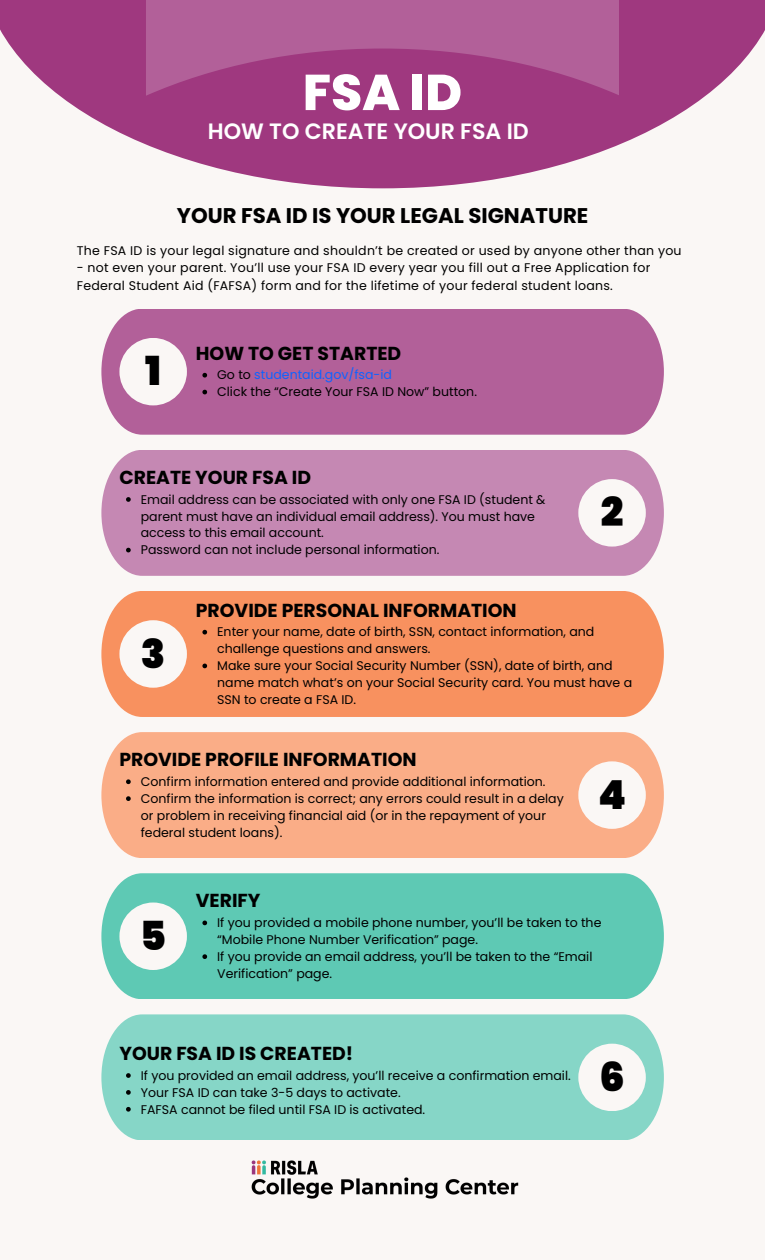
<style>
.page{position:relative;width:765px;height:1260px;background:#faf7f5}
.page>*{position:absolute;margin:0;border:0;box-sizing:border-box;transform-origin:0 0}
.t1{font:800 50.25px "Poppins";color:#fff}
.t2{font:900 40px "Poppins";color:#000}
.t3{font:600 22.25px "Poppins";color:#fff}
.t4{font:700 21.25px "Poppins";color:#000}
.t5{font:700 18.75px "Poppins";color:#000}
.t6{font:12.5px/16.9px "Poppins";color:#000}
.t7{font:12.5px/17.4px "Poppins";letter-spacing:.02em;color:#000}
.t8{font:12.5px "Poppins";color:#0e63ff}
.s1{color:#000}
</style>
<div class="page">
<div style="left:101px;top:591px;width:563px;height:126px;background:#f8915f"></div>
<div style="left:119px;top:620px;width:68px;height:68px;background:#faf7f5;border-radius:50%"></div>
<svg style="left:202px;top:630px;width:5px;height:5px"></svg>
<svg style="left:202px;top:664px;width:5px;height:4px"></svg>
<div style="left:101px;top:309px;width:563px;height:126px;background:#b26099"></div>
<div style="left:119px;top:338px;width:68px;height:67px;background:#faf7f5;border-radius:50%"></div>
<svg style="left:202px;top:373px;width:5px;height:5px"></svg>
<svg style="left:202px;top:390px;width:5px;height:4px"></svg>
<div style="left:101px;top:1014px;width:563px;height:126px;background:#86d6c7"></div>
<div style="left:578px;top:1044px;width:68px;height:67px;background:#faf7f5;border-radius:50%"></div>
<svg style="left:126px;top:1073px;width:5px;height:5px"></svg>
<svg style="left:126px;top:1090px;width:5px;height:5px"></svg>
<svg style="left:126px;top:1107px;width:5px;height:5px"></svg>
<div style="left:101px;top:873px;width:563px;height:126px;background:#5ec9b4"></div>
<div style="left:119px;top:903px;width:68px;height:67px;background:#faf7f5;border-radius:50%"></div>
<svg style="left:202px;top:921px;width:5px;height:4px"></svg>
<svg style="left:202px;top:954px;width:5px;height:5px"></svg>
<img style="left:251px;top:1160px;width:268px;height:39px">
<div style="left:101px;top:450px;width:563px;height:126px;background:#c588b3"></div>
<div style="left:578px;top:479px;width:68px;height:68px;background:#faf7f5;border-radius:50%"></div>
<svg style="left:126px;top:497px;width:5px;height:5px"></svg>
<svg style="left:126px;top:548px;width:5px;height:4px"></svg>
<div style="left:101px;top:732px;width:563px;height:126px;background:#faad87"></div>
<div style="left:578px;top:761px;width:68px;height:68px;background:#faf7f5;border-radius:50%"></div>
<svg style="left:126px;top:779px;width:5px;height:5px"></svg>
<svg style="left:126px;top:796px;width:5px;height:5px"></svg>
<svg style="left:0;top:0;width:765px;height:188px;fill:#9f387f"></svg>
<svg style="left:146px;top:0;width:473px;height:96px;background:#ab5290"></svg>
<p class="t1" style="left:303px;top:57px;width:161px">FSA ID</p>
<p class="t3" style="left:208px;top:115px;width:322px">HOW TO CREATE YOUR FSA ID</p>
<p class="t4" style="left:177px;top:201px;width:413px">YOUR FSA ID IS YOUR LEGAL SIGNATURE</p>
<p class="t7" style="left:77px;top:242px;width:606px">The FSA ID is your legal signature and shouldn’t be created or used by anyone other than you</p>
<p class="t7" style="left:77px;top:259px;width:575px">- not even your parent. You’ll use your FSA ID every year you fill out a Free Application for<br>Federal Student Aid (FAFSA) form and for the lifetime of your federal student loans.</p>
<p class="t2" style="left:145px;top:343px;width:17px">1</p>
<p class="t5" style="left:196px;top:340px;width:207px">HOW TO GET STARTED</p>
<h3 class="t8" style="left:217px;top:366px;width:176px"><span class="s1">Go to</span> studentaid.gov/fsa-id</h3>
<p class="t6" style="left:217px;top:383px;width:261px">Click the “Create Your FSA ID Now” button.</p>
<p class="t5" style="left:119px;top:464px;width:193px">CREATE YOUR FSA ID</p>
<p class="t6" style="left:141px;top:491px;width:406px">Email address can be associated with only one FSA ID (student &amp; parent must have an individual email address). You must have access to this email account.</p>
<p class="t6" style="left:141px;top:542px;width:300px">Password can not include personal information.</p>
<p class="t2" style="left:601px;top:484px;width:24px">2</p>
<p class="t2" style="left:141px;top:626px;width:26px">3</p>
<h1 class="t5" style="left:196px;top:597px;width:322px">PROVIDE PERSONAL INFORMATION</h1>
<h2 class="t6" style="left:217px;top:624px;width:379px">Enter your name, date of birth, SSN, contact information, and challenge questions and answers.</h2>
<h2 class="t6" style="left:217px;top:657px;width:416px">Make sure your Social Security Number (SSN), date of birth, and name match what’s on your Social Security card. You must have a<br>SSN to create a FSA ID.</h2>
<p class="t5" style="left:119px;top:747px;width:299px">PROVIDE PROFILE INFORMATION</p>
<p class="t6" style="left:141px;top:773px;width:406px">Confirm information entered and provide additional information.</p>
<h3 class="t6" style="left:141px;top:790px;width:424px">Confirm the information is correct; any errors could result in a delay or problem in receiving financial aid (or in the repayment of your federal student loans).</h3>
<h3 class="t2" style="left:598px;top:767px;width:30px">4</h3>
<p class="t2" style="left:140px;top:908px;width:28px">5</p>
<h3 class="t5" style="left:196px;top:888px;width:66px">VERIFY</h3>
<p class="t6" style="left:217px;top:914px;width:386px">If you provided a mobile phone number, you’ll be taken to the “Mobile Phone Number Verification” page.</p>
<p class="t6" style="left:217px;top:948px;width:377px">If you provide an email address, you’ll be taken to the “Email<br>Verification” page.</p>
<h3 class="t5" style="left:119px;top:1040px;width:235px">YOUR FSA ID IS CREATED!</h3>
<p class="t6" style="left:141px;top:1067px;width:431px">If you provided an email address, you’ll receive a confirmation email.</p>
<p class="t6" style="left:141px;top:1084px;width:261px">Your FSA ID can take 3-5 days to activate.</p>
<p class="t6" style="left:141px;top:1101px;width:286px">FAFSA cannot be filed until FSA ID is activated.</p>
<p class="t2" style="left:599px;top:1049px;width:27px">6</p>
</div>
